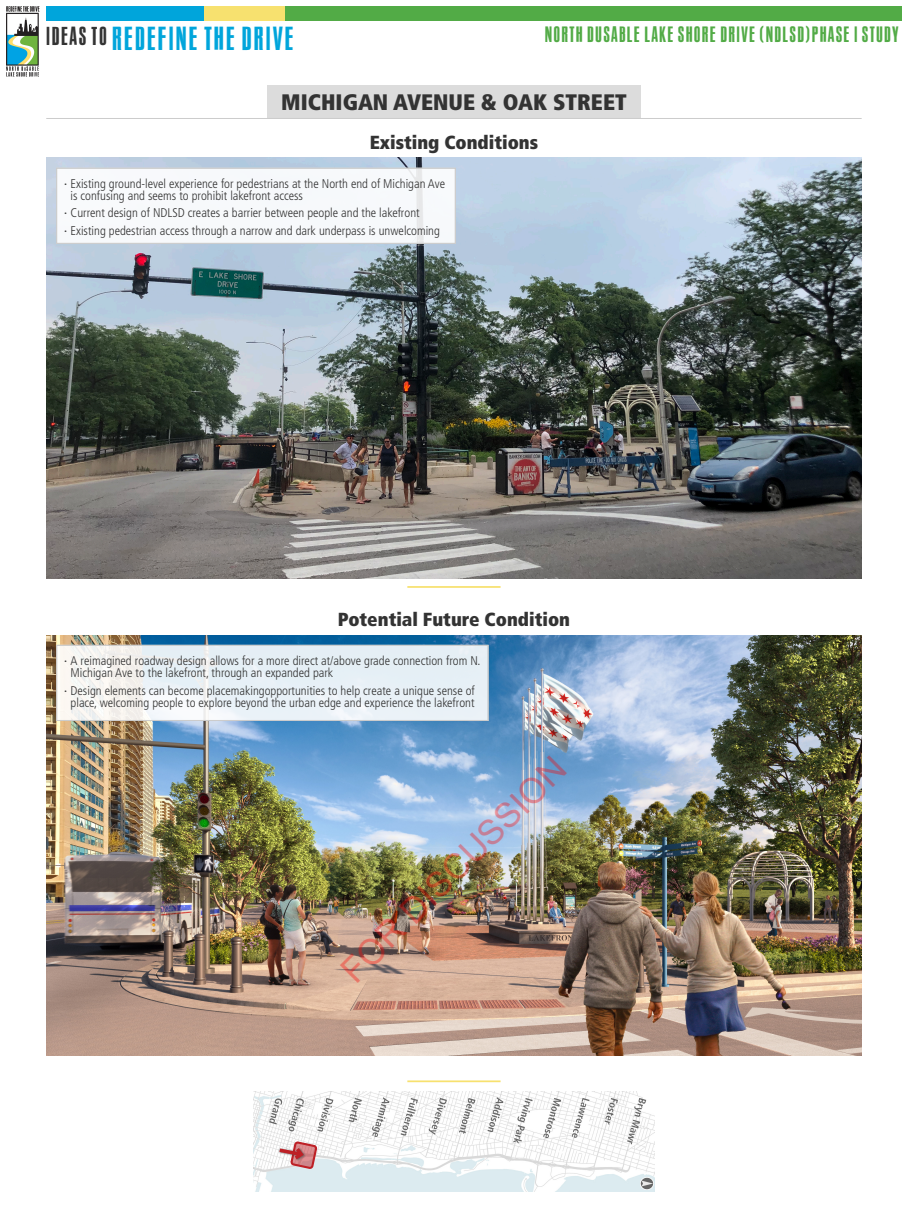
<style>
.page{position:relative;width:908px;height:1210px;background:#fff}
.page>*{position:absolute;margin:0;border:0;box-sizing:border-box;transform-origin:0 0}
.t1{font:35px "Arial";color:rgb(255 0 0/.35)}
.t2{font:25.69px "OPTI Aurora Condensed";letter-spacing:.05em;color:#00a5db;scale:1.08 1}
.t3{font:900 condensed 22.4px "Frutiger LT Std";color:#333}
.t4{font:19.98px "OPTI Aurora Condensed";letter-spacing:.05em;color:#333;scale:1.08 1}
.t5{font:900 condensed 18.9px "Frutiger LT Std";color:#333}
.t6{font:17.15px "OPTI Aurora Condensed";letter-spacing:.05em;color:#52ab46;scale:1.08 1}
.t7{font:300 condensed 12.6px/12.6px "Frutiger LT Std";color:#333}
.s1{font-weight:400}
</style>
<div class="page">
<img style="left:46px;top:635px;width:815px;height:420px">
<div style="left:57px;top:645px;width:431px;height:76px;background:linear-gradient(to right,#f4f4f3,#e3eff8)"></div>
<div style="left:56px;top:645px;width:432px;height:76px;border:1px solid #ccc"></div>
<img style="left:253px;top:1092px;width:401px;height:99px">
<svg style="left:275px;top:1139px;width:43px;height:31px"></svg>
<img style="left:46px;top:158px;width:815px;height:420px">
<div style="left:267px;top:85px;width:373px;height:33px;background:#dcdcdc"></div>
<div style="left:47px;top:6px;width:157px;height:14px;background:#00a5db"></div>
<div style="left:204px;top:6px;width:81px;height:14px;background:#f7e16f"></div>
<img style="left:6px;top:6px;width:33px;height:70px">
<div style="left:285px;top:6px;width:616px;height:14px;background:#52ab46"></div>
<hr style="left:46px;top:118px;width:815px;height:1px;background:#ccc">
<hr style="left:407px;top:586px;width:93px;height:2px;background:#f7e16f">
<hr style="left:407px;top:1080px;width:93px;height:2px;background:#f7e16f">
<svg style="left:640px;top:1177px;width:12px;height:13px"></svg>
<div style="left:56px;top:168px;width:399px;height:76px;background:#f7f9fb"></div>
<div style="left:56px;top:168px;width:399px;height:76px;border:1px solid #ccc"></div>
<p class="t4" style="left:47px;top:19px;width:58px">IDEAS TO</p>
<p class="t6" style="left:545px;top:20px;width:329px">NORTH DUSABLE LAKE SHORE DRIVE (NDLSD)PHASE I STUDY</p>
<p class="t2" style="left:113px;top:17px;width:170px">REDEFINE THE DRIVE</p>
<p class="t3" style="left:281px;top:88px;width:347px">MICHIGAN AVENUE &amp; OAK STREET</p>
<p class="t5" style="left:369px;top:131px;width:170px">Existing Conditions</p>
<p class="t7" style="left:71px;top:177px;width:376px;text-indent:-6px"><span class="s1">∙</span> Existing ground-level experience for pedestrians at the North end of Michigan Ave is confusing and seems to prohibit lakefront access</p>
<p class="t7" style="left:64px;top:207px;width:357px"><span class="s1">∙</span> Current design of NDLSD creates a barrier between people and the lakefront</p>
<p class="t7" style="left:64px;top:224px;width:377px"><span class="s1">∙</span> Existing pedestrian access through a narrow and dark underpass is unwelcoming</p>
<p class="t5" style="left:338px;top:608px;width:233px">Potential Future Condition</p>
<p class="t7" style="left:71px;top:654px;width:411px;text-indent:-6px"><span class="s1">∙</span> A reimagined roadway design allows for a more direct at/above grade connection from N.<br>Michigan Ave to the lakefront, through an expanded park</p>
<p class="t7" style="left:64px;top:684px;width:412px;text-align:center"><span class="s1">∙</span> Design elements can become placemakingopportunities to help create a unique sense of place, welcoming people to explore beyond the urban edge and experience the lakefront</p>
<h1 class="t1" style="left:330px;top:959px;width:303px;rotate:-45deg">FOR DISCUSSION</h1>
</div>
